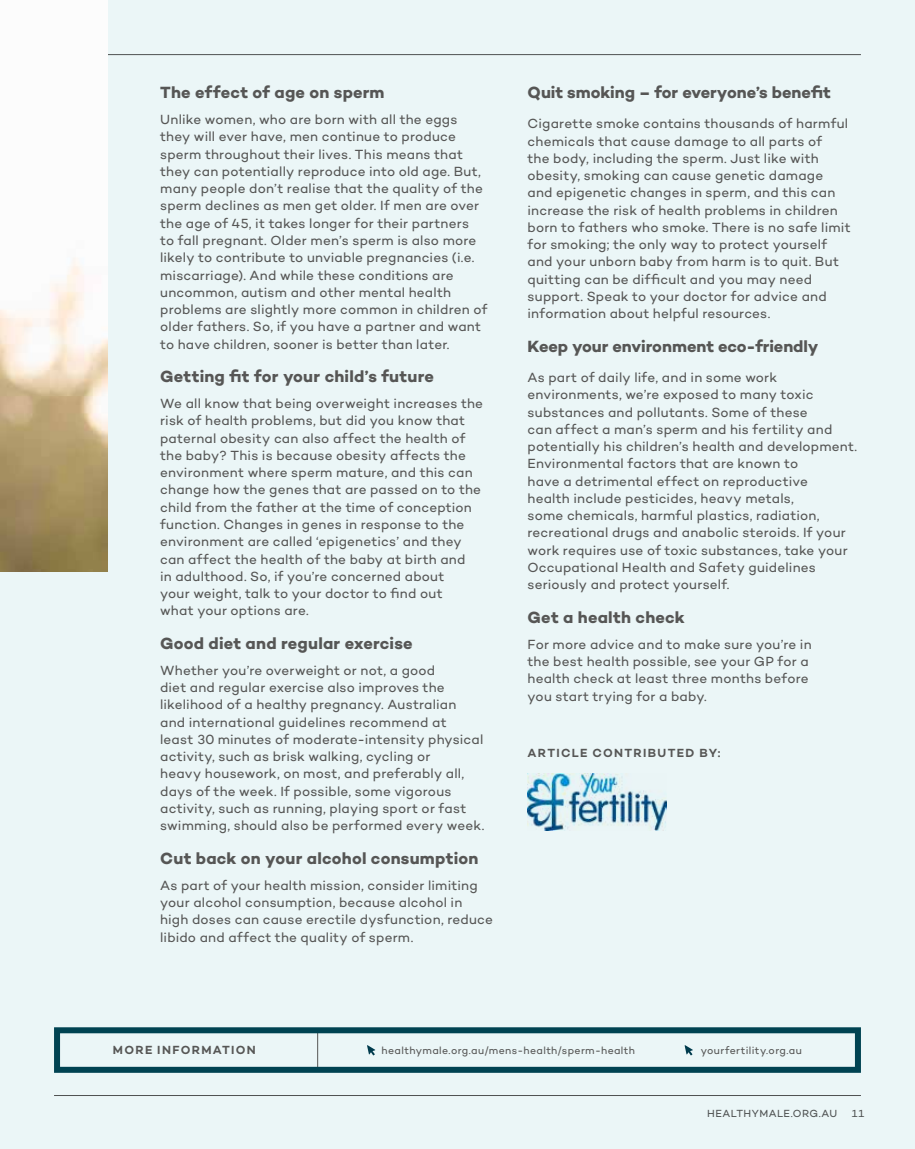
<style>
.page{position:relative;width:915px;height:1149px;background:#fff}
.page>*{position:absolute;margin:0;border:0;box-sizing:border-box;transform-origin:0 0}
.t1{font:700 16.5px "Campton";letter-spacing:.01em;color:#565655}
.t2{font:13.5px/17.2px "Campton";letter-spacing:.015em;color:#565655}
.t3{font:600 12px "Campton";letter-spacing:.11em;color:#565655}
.t4{font:10.5px "Campton";letter-spacing:.035em;color:#565655}
</style>
<div class="page">
<div style="left:0;top:0;width:914px;height:1148px;background:#ebf6f7"></div>
<img style="left:0;top:0;width:107px;height:571px">
<hr style="left:317px;top:1030px;width:1px;height:38px;background:#565655">
<svg style="left:684px;top:1045px;width:8px;height:10px"></svg>
<svg style="left:367px;top:1045px;width:8px;height:10px"></svg>
<div style="left:54px;top:1026px;width:806px;height:46px;border:6px solid #004352"></div>
<img style="left:527px;top:773px;width:139px;height:57px">
<p class="t1" style="left:160px;top:82px;width:226px">The effect of age on sperm</p>
<p class="t2" style="left:160px;top:110px;width:328px">Unlike women, who are born with all the eggs they will ever have, men continue to produce sperm throughout their lives. This means that they can potentially reproduce into old age. But, many people don’t realise that the quality of the sperm declines as men get older. If men are over the age of 45, it takes longer for their partners<br>to fall pregnant. Older men’s sperm is also more likely to contribute to unviable pregnancies (i.e. miscarriage). And while these conditions are uncommon, autism and other mental health problems are slightly more common in children of older fathers. So, if you have a partner and want to have children, sooner is better than later.</p>
<p class="t1" style="left:160px;top:366px;width:275px">Getting fit for your child’s future</p>
<p class="t2" style="left:160px;top:394px;width:324px">We all know that being overweight increases the risk of health problems, but did you know that paternal obesity can also affect the health of the baby? This is because obesity affects the environment where sperm mature, and this can change how the genes that are passed on to the child from the father at the time of conception function. Changes in genes in response to the environment are called ‘epigenetics’ and they can affect the health of the baby at birth and<br>in adulthood. So, if you’re concerned about<br>your weight, talk to your doctor to find out<br>what your options are.</p>
<p class="t1" style="left:160px;top:632px;width:254px">Good diet and regular exercise</p>
<p class="t2" style="left:160px;top:661px;width:325px">Whether you’re overweight or not, a good<br>diet and regular exercise also improves the likelihood of a healthy pregnancy. Australian and international guidelines recommend at<br>least 30 minutes of moderate-intensity physical activity, such as brisk walking, cycling or<br>heavy housework, on most, and preferably all, days of the week. If possible, some vigorous activity, such as running, playing sport or fast swimming, should also be performed every week.</p>
<p class="t1" style="left:160px;top:847px;width:320px">Cut back on your alcohol consumption</p>
<p class="t2" style="left:160px;top:876px;width:334px">As part of your health mission, consider limiting your alcohol consumption, because alcohol in high doses can cause erectile dysfunction, reduce libido and affect the quality of sperm.</p>
<p class="t1" style="left:527px;top:82px;width:305px">Quit smoking – for everyone’s benefit</p>
<p class="t2" style="left:527px;top:115px;width:324px">Cigarette smoke contains thousands of harmful chemicals that cause damage to all parts of<br>the body, including the sperm. Just like with obesity, smoking can cause genetic damage and epigenetic changes in sperm, and this can increase the risk of health problems in children born to fathers who smoke. There is no safe limit for smoking; the only way to protect yourself and your unborn baby from harm is to quit. But quitting can be difficult and you may need support. Speak to your doctor for advice and information about helpful resources.</p>
<p class="t1" style="left:527px;top:336px;width:292px">Keep your environment eco-friendly</p>
<p class="t2" style="left:527px;top:368px;width:331px">As part of daily life, and in some work environments, we’re exposed to many toxic substances and pollutants. Some of these<br>can affect a man’s sperm and his fertility and potentially his children’s health and development.<br>Environmental factors that are known to<br>have a detrimental effect on reproductive<br>health include pesticides, heavy metals,<br>some chemicals, harmful plastics, radiation, recreational drugs and anabolic steroids. If your work requires use of toxic substances, take your Occupational Health and Safety guidelines seriously and protect yourself.</p>
<p class="t1" style="left:527px;top:606px;width:159px">Get a health check</p>
<p class="t2" style="left:527px;top:635px;width:285px">For more advice and to make sure you’re in the best health possible, see your GP for a health check at least three months before you start trying for a baby.</p>
<p class="t3" style="left:527px;top:745px;width:194px">ARTICLE CONTRIBUTED BY:</p>
<p class="t3" style="left:113px;top:1041px;width:144px">MORE INFORMATION</p>
<p class="t4" style="left:381px;top:1043px;width:255px">healthymale.org.au/mens-health/sperm-health</p>
<p class="t4" style="left:700px;top:1043px;width:103px">yourfertility.org.au</p>
<p class="t4" style="left:707px;top:1106px;width:132px">HEALTHYMALE.ORG.AU</p>
<p class="t4" style="left:851px;top:1106px;width:15px">11</p>
</div>
